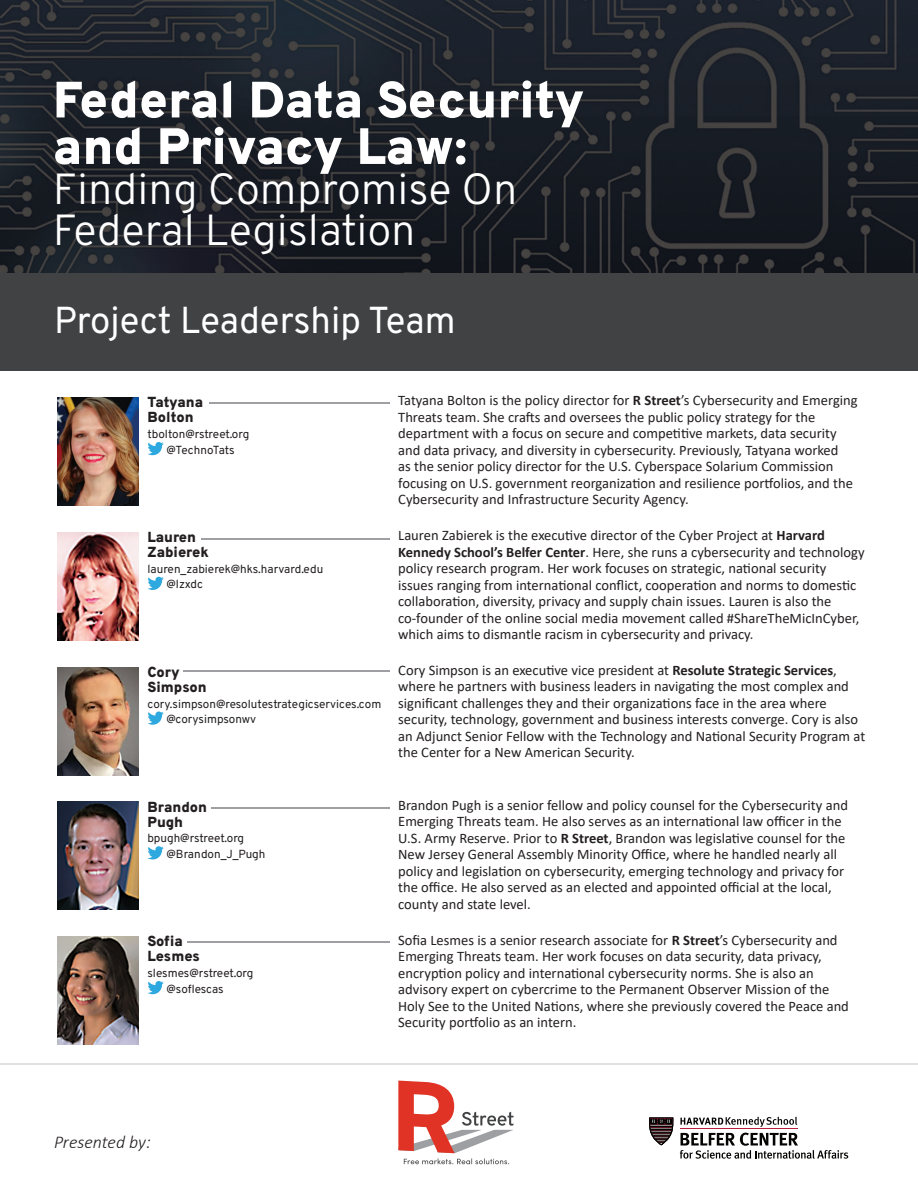
<style>
.page{position:relative;width:918px;height:1188px;background:#fff}
.page>*{position:absolute;margin:0;border:0;box-sizing:border-box;transform-origin:0 0}
.t1{font:900 51px/46.5px "Overpass";color:#fff}
.t2{font:300 43.5px/40.5px "Overpass";color:#fff}
.t3{font:37.5px "Overpass";color:#fff}
.t4{font:italic 300 18px "Calibri";color:#231f20}
.bios_write_ups{font:14.55px/16.5px "Calibri";color:#231f20}
.name{font:900 14.55px/15px "Overpass";color:#231f20}
.bio_contact_info{font:11.7px "Overpass";letter-spacing:-.005em;color:#231f20}
.s1{font-weight:700}
</style>
<div class="page">
<svg style="left:147px;top:442px;width:17px;height:13px"></svg>
<div style="left:0;top:261px;width:918px;height:109px;background:#414243"></div>
<img style="left:57px;top:398px;width:81px;height:108px">
<img style="left:57px;top:532px;width:81px;height:108px">
<img style="left:57px;top:667px;width:81px;height:108px">
<img style="left:57px;top:802px;width:81px;height:108px">
<img style="left:57px;top:937px;width:81px;height:108px">
<svg style="left:147px;top:577px;width:17px;height:13px"></svg>
<svg style="left:147px;top:712px;width:17px;height:13px"></svg>
<svg style="left:147px;top:846px;width:17px;height:13px"></svg>
<svg style="left:147px;top:981px;width:17px;height:13px"></svg>
<hr style="left:209px;top:402px;width:181px;height:1px;background:#9d9fa2">
<hr style="left:201px;top:538px;width:189px;height:1px;background:#9d9fa2">
<hr style="left:184px;top:671px;width:206px;height:1px;background:#9d9fa2">
<hr style="left:212px;top:807px;width:178px;height:1px;background:#9d9fa2">
<hr style="left:187px;top:941px;width:203px;height:1px;background:#9d9fa2">
<hr style="left:0;top:1064px;width:918px;height:1px;background:#e0e1e3">
<svg style="left:404px;top:1159px;width:105px;height:5px"></svg>
<svg style="left:398px;top:1081px;width:116px;height:72px"></svg>
<svg style="left:680px;top:1117px;width:117px;height:10px"></svg>
<hr style="left:680px;top:1129px;width:118px;height:1px;background:#b91e3f">
<svg style="left:680px;top:1133px;width:168px;height:26px"></svg>
<svg style="left:649px;top:1118px;width:25px;height:27px"></svg>
<img style="left:0;top:0;width:918px;height:272px">
<p class="t1" style="left:53px;top:75px;width:533px">Federal Data Security and Privacy Law:</p>
<p class="t2" style="left:53px;top:167px;width:466px">Finding Compromise On<br>Federal Legislation</p>
<p class="t3" style="left:54px;top:289px;width:403px">Project Leadership Team</p>
<p class="name" style="left:147px;top:394px;width:57px">Tatyana<br>Bolton</p>
<p class="bio_contact_info" style="left:147px;top:425px;width:103px">tbolton@rstreet.org</p>
<p class="bio_contact_info" style="left:167px;top:440px;width:70px">@TechnoTats</p>
<p class="name" style="left:147px;top:529px;width:63px">Lauren<br>Zabierek</p>
<p class="bio_contact_info" style="left:147px;top:559px;width:177px">lauren_zabierek@hks.harvard.edu</p>
<p class="bio_contact_info" style="left:167px;top:575px;width:38px">@lzxdc</p>
<p class="name" style="left:147px;top:664px;width:61px">Cory<br>Simpson</p>
<p class="bio_contact_info" style="left:147px;top:694px;width:235px">cory.simpson@resolutestrategicservices.com</p>
<p class="bio_contact_info" style="left:167px;top:710px;width:91px">@corysimpsonwv</p>
<p class="name" style="left:147px;top:799px;width:61px">Brandon<br>Pugh</p>
<p class="bio_contact_info" style="left:147px;top:829px;width:98px">bpugh@rstreet.org</p>
<p class="bio_contact_info" style="left:167px;top:845px;width:100px">@Brandon_J_Pugh</p>
<p class="name" style="left:147px;top:933px;width:54px">Sofia<br>Lesmes</p>
<p class="bio_contact_info" style="left:147px;top:964px;width:107px">slesmes@rstreet.org</p>
<p class="bio_contact_info" style="left:167px;top:979px;width:59px">@soflescas</p>
<p class="bios_write_ups" style="left:398px;top:392px;width:461px">Tatyana Bolton is the policy director for <span class="s1">R Street</span>’s Cybersecurity and Emerging Threats team. She crafts and oversees the public policy strategy for the department with a focus on secure and competitive markets, data security and data privacy, and diversity in cybersecurity. Previously, Tatyana worked<br>as the senior policy director for the U.S. Cyberspace Solarium Commission focusing on U.S. government reorganization and resilience portfolios, and the Cybersecurity and Infrastructure Security Agency.</p>
<p class="bios_write_ups" style="left:398px;top:527px;width:468px">Lauren Zabierek is the executive director of the Cyber Project at <span class="s1">Harvard Kennedy School’s Belfer Center</span>. Here, she runs a cybersecurity and technology policy research program. Her work focuses on strategic, national security issues ranging from international conflict, cooperation and norms to domestic collaboration, diversity, privacy and supply chain issues. Lauren is also the co-founder of the online social media movement called #ShareTheMicInCyber, which aims to dismantle racism in cybersecurity and privacy.</p>
<p class="bios_write_ups" style="left:398px;top:662px;width:468px">Cory Simpson is an executive vice president at <span class="s1">Resolute Strategic Services</span>, where he partners with business leaders in navigating the most complex and significant challenges they and their organizations face in the area where security, technology, government and business interests converge. Cory is also an Adjunct Senior Fellow with the Technology and National Security Program at the Center for a New American Security.</p>
<p class="bios_write_ups" style="left:398px;top:796px;width:451px">Brandon Pugh is a senior fellow and policy counsel for the Cybersecurity and Emerging Threats team. He also serves as an international law officer in the U.S. Army Reserve. Prior to <span class="s1">R Street</span>, Brandon was legislative counsel for the New Jersey General Assembly Minority Office, where he handled nearly all policy and legislation on cybersecurity, emerging technology and privacy for the office. He also served as an elected and appointed official at the local, county and state level.</p>
<p class="bios_write_ups" style="left:398px;top:931px;width:452px">Sofia Lesmes is a senior research associate for <span class="s1">R Street</span>’s Cybersecurity and Emerging Threats team. Her work focuses on data security, data privacy, encryption policy and international cybersecurity norms. She is also an advisory expert on cybercrime to the Permanent Observer Mission of the Holy See to the United Nations, where she previously covered the Peace and Security portfolio as an intern.</p>
<p class="t4" style="left:54px;top:1131px;width:98px">Presented by:</p>
</div>
